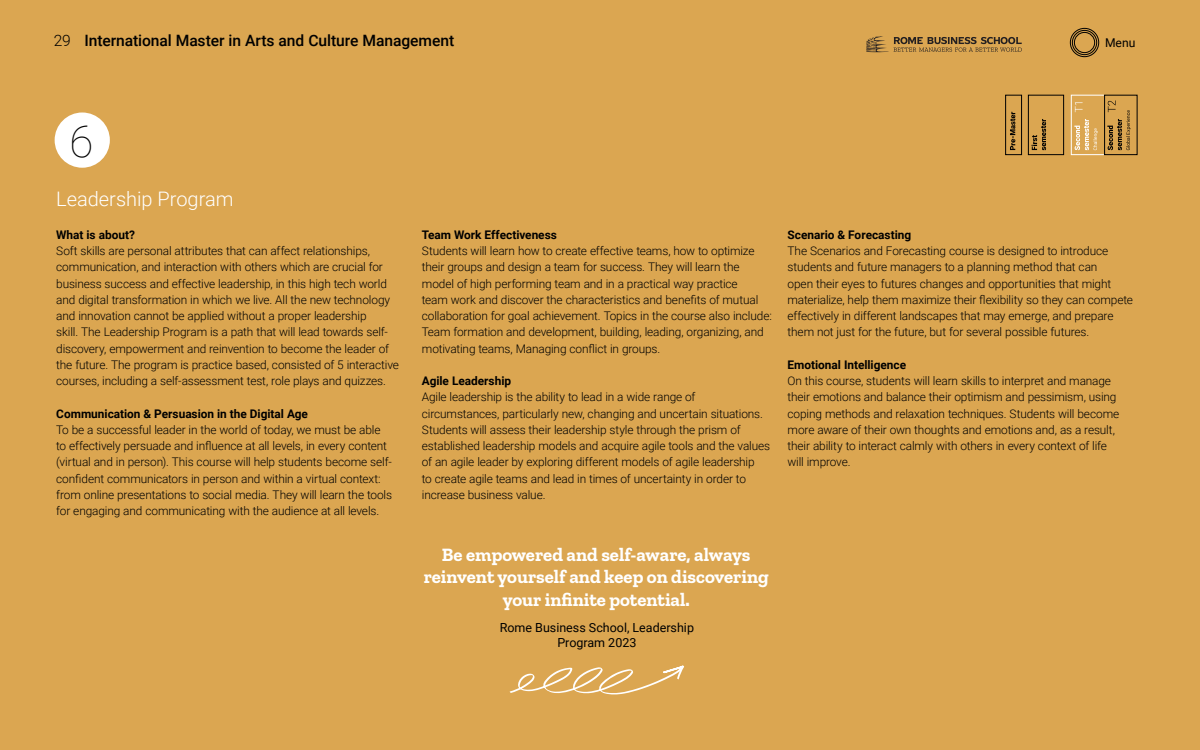
<style>
.page{position:relative;width:1200px;height:750px;background:#dba651}
.page>*{position:absolute;margin:0;border:0;box-sizing:border-box;transform-origin:0 0}
.t1{font:100 43.75px "Roboto";color:#000}
.Subtitular_Blanco{font:300 20px "Roboto";color:#fff}
.t2{font:700 18.75px/22.5px "Zilla Slab";color:#fff;text-align:center}
.t3{font:500 15.62px "Roboto";letter-spacing:-.005em;color:#000}
.t4{font:12.5px/15px "Roboto";color:#000;text-align:center}
.t5{font:12.12px "Roboto";color:#000}
.Texto_Descripciones{font:300 11.88px/16.2px "Roboto";letter-spacing:-.01em;color:#000}
.Texto_Descripciones-2{font:700 11.88px "Roboto";color:#000}
.s1{font-weight:300}
.s2{font-weight:700}
</style>
<div class="page">
<div style="left:1071px;top:95px;width:33px;height:60px;border:1px solid #fff"></div>
<div style="left:1104px;top:95px;width:34px;height:60px;border:1px solid #000"></div>
<svg style="left:1075px;top:102px;width:8px;height:10px"></svg>
<div style="left:1005px;top:95px;width:17px;height:60px;border:1px solid #000"></div>
<svg style="left:1010px;top:112px;width:5px;height:38px"></svg>
<div style="left:1028px;top:95px;width:36px;height:60px;border:1px solid #000"></div>
<svg style="left:1032px;top:119px;width:14px;height:31px"></svg>
<svg style="left:1074px;top:119px;width:24px;height:31px"></svg>
<svg style="left:1107px;top:100px;width:24px;height:50px"></svg>
<div style="left:1070px;top:28px;width:29px;height:29px;border:1px solid #000;border-radius:50%"></div>
<div style="left:1072px;top:30px;width:25px;height:25px;border:1px solid #000;border-radius:50%"></div>
<div style="left:1074px;top:32px;width:21px;height:21px;border:1px solid #000;border-radius:50%"></div>
<svg style="left:866px;top:36px;width:156px;height:16px"></svg>
<div style="left:55px;top:113px;width:55px;height:55px;background:#fff;border-radius:50%"></div>
<svg style="left:509px;top:665px;width:175px;height:30px"></svg>
<h3 class="t3" style="left:54px;top:30px;width:402px"><span class="s1">29</span> International Master in Arts and Culture Management</h3>
<p class="t5" style="left:1105px;top:34px;width:32px">Menu</p>
<p class="t1" style="left:69px;top:110px;width:25px">6</p>
<p class="Subtitular_Blanco" style="left:56px;top:185px;width:179px">Leadership Program</p>
<p class="Texto_Descripciones-2" style="left:56px;top:226px;width:80px">What is about?</p>
<p class="Texto_Descripciones" style="left:56px;top:242px;width:344px">Soft skills are personal attributes that can affect relationships, communication, and interaction with others which are crucial for business success and effective leadership, in this high tech world and digital transformation in which we live. All the new technology and innovation cannot be applied without a proper leadership<br>skill. The Leadership Program is a path that will lead towards self&shy;discovery, empowerment and reinvention to become the leader of the future. The program is practice based, consisted of 5 interactive courses, including a self-assessment test, role plays and quizzes.</p>
<p class="Texto_Descripciones" style="left:56px;top:405px;width:337px"><span class="s2">Communication &amp; Persuasion in the Digital Age<br></span>To be a successful leader in the world of today, we must be able to effectively persuade and influence at all levels, in every content (virtual and in person). This course will help students become self&shy;confident communicators in person and within a virtual context: from online presentations to social media. They will learn the tools for engaging and communicating with the audience at all levels.</p>
<p class="Texto_Descripciones" style="left:422px;top:226px;width:352px"><span class="s2">Team Work Effectiveness<br></span>Students will learn how to create effective teams, how to optimize their groups and design a team for success. They will learn the model of high performing team and in a practical way practice<br>team work and discover the characteristics and benefits of mutual collaboration for goal achievement. Topics in the course also include:<br>Team formation and development, building, leading, organizing, and motivating teams, Managing conflict in groups.</p>
<p class="Texto_Descripciones" style="left:422px;top:372px;width:350px"><span class="s2">Agile Leadership<br></span>Agile leadership is the ability to lead in a wide range of circumstances, particularly new, changing and uncertain situations.<br>Students will assess their leadership style through the prism of established leadership models and acquire agile tools and the values of an agile leader by exploring different models of agile leadership<br>to create agile teams and lead in times of uncertainty in order to increase business value.</p>
<p class="Texto_Descripciones" style="left:788px;top:226px;width:347px"><span class="s2">Scenario &amp; Forecasting<br></span>The Scenarios and Forecasting course is designed to introduce students and future managers to a planning method that can<br>open their eyes to futures changes and opportunities that might materialize, help them maximize their flexibility so they can compete effectively in different landscapes that may emerge, and prepare them not just for the future, but for several possible futures.</p>
<p class="Texto_Descripciones" style="left:788px;top:356px;width:333px"><span class="s2">Emotional Intelligence<br></span>On this course, students will learn skills to interpret and manage their emotions and balance their optimism and pessimism, using coping methods and relaxation techniques. Students will become more aware of their own thoughts and emotions and, as a result, their ability to interact calmly with others in every context of life will improve.</p>
<p class="t2" style="left:424px;top:543px;width:347px">Be empowered and self-aware, always reinvent yourself and keep on discovering your infinite potential.</p>
<p class="t4" style="left:500px;top:619px;width:196px">Rome Business School, Leadership<br>Program 2023</p>
</div>
